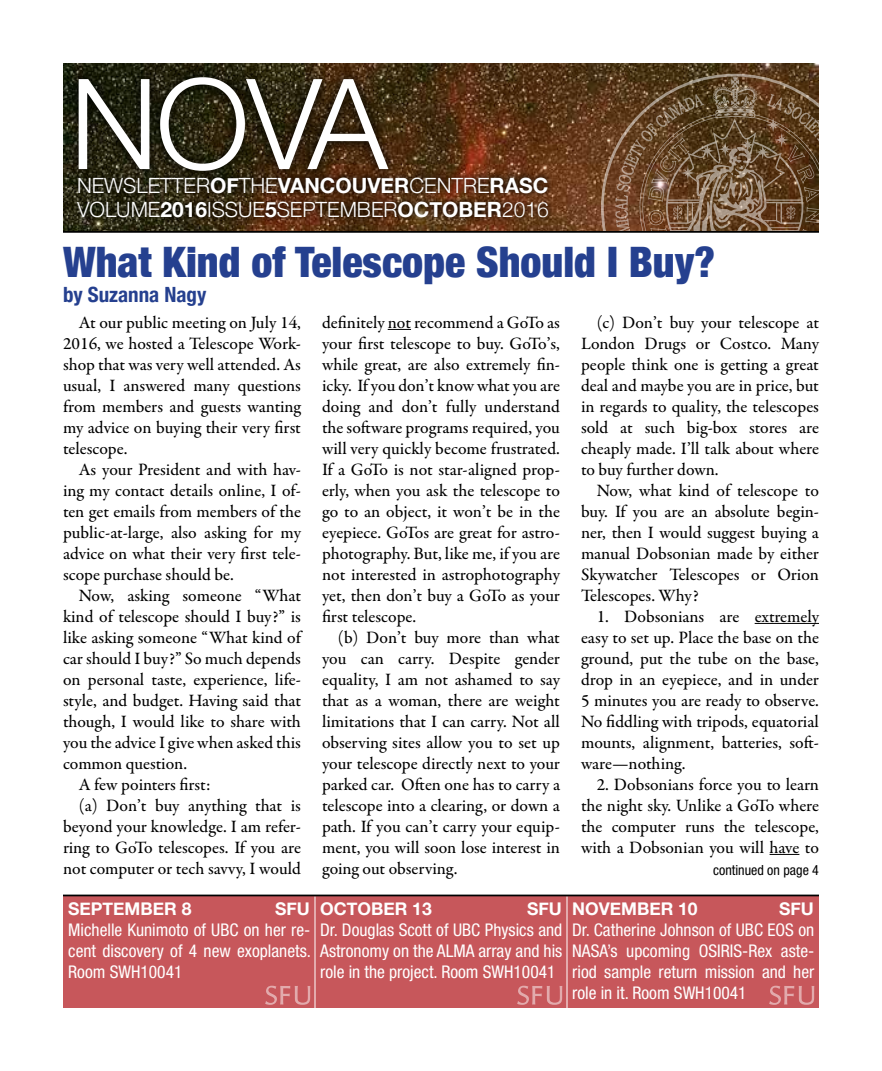
<style>
.page{position:relative;width:882px;height:1071px;background:#fff}
.page>*{position:absolute;margin:0;border:0;box-sizing:border-box;transform-origin:0 0}
.t1{font:300 126px "Helvetica Neue";color:#fff}
.t2{font:900 condensed 42px "Helvetica Neue";color:#25408f}
.t3{font:300 21px/24.5px "Helvetica Neue";color:#fff}
.t4{font:700 condensed 21px "Helvetica Neue";color:#25408f}
.t5{font:500 17.5px/21px "Garamond Premr Pro";color:#000;text-align:justify}
.t6{font:condensed 17.5px/21px "Helvetica Neue LT Std";color:#fff;text-align:justify}
.t7{font:700 17.5px "Helvetica Neue";color:#fff}
.t8{font:condensed 14px "Helvetica Neue LT Std";color:#000}
.s1{font-weight:700}
</style>
<div class="page">
<img style="left:63px;top:63px;width:756px;height:168px">
<svg style="left:67px;top:66px;width:331px;height:116px;background:#29210f"></svg>
<svg style="left:72px;top:172px;width:482px;height:51px;background:#402913"></svg>
<div style="left:63px;top:895px;width:252px;height:113px;background:#c7575b"></div>
<svg style="left:265px;top:986px;width:45px;height:19px"></svg>
<svg style="left:601px;top:74px;width:218px;height:157px;background:#6d5034"></svg>
<hr style="left:63px;top:231px;width:756px;height:2px;background:#000">
<svg style="left:388px;top:329px;width:23px;height:1px"></svg>
<hr style="left:755px;top:623px;width:64px;height:1px;background:#000">
<svg style="left:770px;top:854px;width:29px;height:1px"></svg>
<div style="left:315px;top:895px;width:252px;height:113px;background:#c7575b"></div>
<svg style="left:517px;top:986px;width:45px;height:19px"></svg>
<div style="left:567px;top:895px;width:252px;height:113px;background:#c7575b"></div>
<svg style="left:769px;top:986px;width:45px;height:19px"></svg>
<hr style="left:315px;top:896px;width:1px;height:113px;background:#fff">
<hr style="left:567px;top:896px;width:1px;height:113px;background:#fff">
<hr style="left:63px;top:895px;width:756px;height:1px;background:#000">
<h1 class="t1" style="left:70px;top:23px;width:319px">NOVA</h1>
<p class="t3" style="left:77px;top:172px;width:473px">NEWSLETTER<span class="s1">OF</span>THE<span class="s1">VANCOUVER</span>CENTRE<span class="s1">RASC<br></span>VOLUME<span class="s1">2016</span>ISSUE<span class="s1">5</span>SEPTEMBER<span class="s1">OCTOBER</span>2016</p>
<h2 class="t2" style="left:63px;top:227px;width:654px">What Kind of Telescope Should I Buy?</h2>
<p class="t4" style="left:63px;top:277px;width:145px">by Suzanna Nagy</p>
<p class="t5" style="left:63px;top:312px;width:240px;text-indent:16px">At our public meeting on July 14, 2016, we hosted a Telescope Work&shy;shop that was very well attended. As usual, I answered many questions from members and guests wanting my advice on buying their very first telescope.</p>
<p class="t5" style="left:63px;top:459px;width:240px;text-indent:16px">As your President and with hav&shy;ing my contact details online, I of&shy;ten get emails from members of the public-at-large, also asking for my advice on what their very first tele&shy;scope purchase should be.</p>
<p class="t5" style="left:79px;top:585px;width:224px">Now, asking someone “What</p>
<p class="t5" style="left:63px;top:606px;width:240px">kind of telescope should I buy?” is</p>
<p class="t5" style="left:63px;top:627px;width:239px">like asking someone “What kind of</p>
<p class="t5" style="left:63px;top:648px;width:239px">car should I buy?” So much depends</p>
<p class="t5" style="left:63px;top:669px;width:240px">on personal taste, experience, life-</p>
<p class="t5" style="left:63px;top:690px;width:240px">style, and budget. Having said that</p>
<p class="t5" style="left:63px;top:711px;width:240px">though, I would like to share with</p>
<p class="t5" style="left:63px;top:732px;width:240px">you the advice I give when asked this</p>
<p class="t5" style="left:63px;top:753px;width:126px">common question.</p>
<p class="t5" style="left:79px;top:774px;width:133px">A few pointers first:</p>
<p class="t5" style="left:79px;top:795px;width:224px">(a) Don’t buy anything that is</p>
<p class="t5" style="left:63px;top:816px;width:240px">beyond your knowledge. I am refer-</p>
<p class="t5" style="left:63px;top:837px;width:240px">ring to GoTo telescopes. If you are</p>
<p class="t5" style="left:63px;top:858px;width:240px">not computer or tech savvy, I would</p>
<p class="t5" style="left:581px;top:312px;width:240px;text-indent:16px">(c) Don’t buy your telescope at London Drugs or Costco. Many people think one is getting a great deal and maybe you are in price, but in regards to quality, the telescopes sold at such big-box stores are cheaply made. I’ll talk about where to buy further down.</p>
<p class="t5" style="left:581px;top:480px;width:240px;text-indent:16px">Now, what kind of telescope to buy. If you are an absolute begin&shy;ner, then I would suggest buying a manual Dobsonian made by either Skywatcher Telescopes or Orion Telescopes. Why?</p>
<p class="t5" style="left:581px;top:606px;width:240px;text-indent:16px">1. Dobsonians are extremely easy to set up. Place the base on the ground, put the tube on the base, drop in an eyepiece, and in under 5 minutes you are ready to observe.<br>No fiddling with tripods, equatorial mounts, alignment, batteries, soft&shy;ware—nothing.</p>
<p class="t5" style="left:581px;top:774px;width:240px;text-indent:16px">2. Dobsonians force you to learn the night sky. Unlike a GoTo where the computer runs the telescope, with a Dobsonian you will have to</p>
<p class="t5" style="left:322px;top:312px;width:240px">definitely not recommend a GoTo as your first telescope to buy. GoTo’s, while great, are also extremely fin&shy;icky. If you don’t know what you are doing and don’t fully understand the software programs required, you will very quickly become frustrated.<br>If a GoTo is not star-aligned prop&shy;erly, when you ask the telescope to go to an object, it won’t be in the eyepiece. GoTos are great for astro&shy;photography. But, like me, if you are not interested in astrophotography yet, then don’t buy a GoTo as your first telescope.</p>
<p class="t5" style="left:322px;top:627px;width:240px;text-indent:16px">(b) Don’t buy more than what you can carry. Despite gender equality, I am not ashamed to say that as a woman, there are weight limitations that I can carry. Not all observing sites allow you to set up your telescope directly next to your parked car. Often one has to carry a telescope into a clearing, or down a path. If you can’t carry your equip&shy;ment, you will soon lose interest in going out observing.</p>
<p class="t8" style="left:713px;top:862px;width:107px">continued on page 4</p>
<p class="t7" style="left:68px;top:895px;width:125px">SEPTEMBER 8</p>
<p class="t7" style="left:275px;top:895px;width:36px">SFU</p>
<p class="t6" style="left:68px;top:919px;width:244px">Michelle Kunimoto of UBC on her re&shy;cent discovery of 4 new exoplanets.<br>Room SWH10041</p>
<p class="t7" style="left:320px;top:895px;width:113px">OCTOBER 13</p>
<p class="t7" style="left:527px;top:895px;width:36px">SFU</p>
<p class="t6" style="left:320px;top:919px;width:244px">Dr. Douglas Scott of UBC Physics and Astronomy on the ALMA array and his role in the project. Room SWH10041</p>
<p class="t7" style="left:572px;top:895px;width:127px">NOVEMBER 10</p>
<p class="t7" style="left:779px;top:895px;width:36px">SFU</p>
<p class="t6" style="left:572px;top:919px;width:244px">Dr. Catherine Johnson of UBC EOS on NASA’s upcoming OSIRIS-Rex aste&shy;riod sample return mission and her role in it. Room SWH10041</p>
</div>
